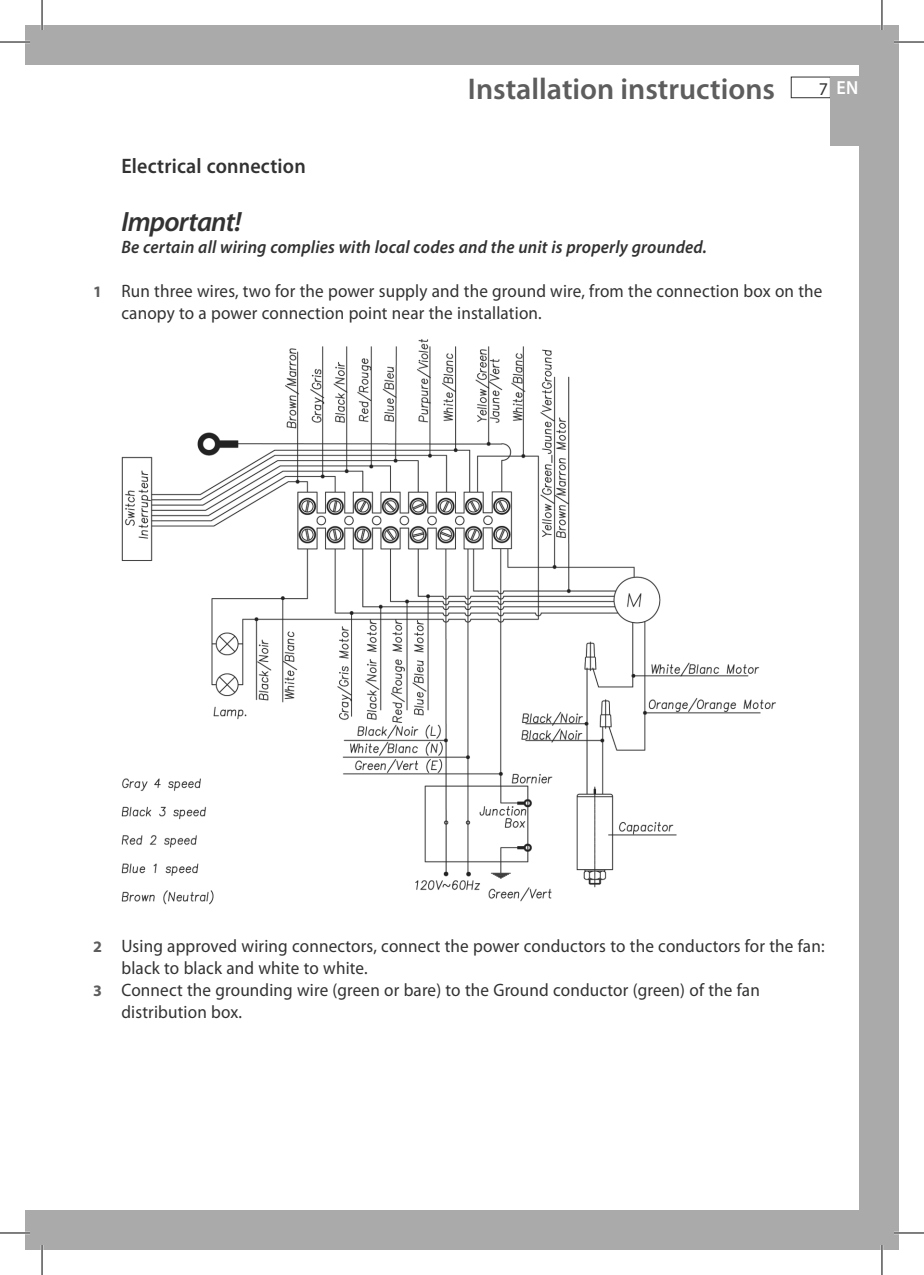
<style>
.page{position:relative;width:924px;height:1275px;background:#fff}
.page>*{position:absolute;margin:0;border:0;box-sizing:border-box;transform-origin:0 0}
.t1{font:600 30px "Myriad Pro";color:#5d5d5d}
.t2{font:italic 600 28px "Myriad Pro";letter-spacing:-.03em;color:#323232}
.t3{font:600 21px "Myriad Pro";letter-spacing:.01em;color:#323232;scale:.95 1}
.t4{font:600 19px "Myriad Pro";color:#fff;scale:.95 1}
.t5{font:18px/22px "Myriad Pro";letter-spacing:.01em;color:#323232;scale:.95 1}
.t6{font:italic 600 18px "Myriad Pro";letter-spacing:.01em;color:#323232;scale:.95 1}
.s1{font-weight:400;font-size:18px;color:#323232}
.s2{font-weight:700;font-size:16px;color:#5d5d5d}
</style>
<div class="page">
<div style="left:790px;top:77px;width:40px;height:21px;border:1px solid #323232"></div>
<div style="left:830px;top:76px;width:68px;height:70px;background:#aaa"></div>
<div style="left:25px;top:25px;width:856px;height:40px;background:#aaa"></div>
<div style="left:25px;top:1210px;width:873px;height:40px;background:#aaa"></div>
<div style="left:858px;top:25px;width:40px;height:1208px;background:#aaa"></div>
<img style="left:121px;top:339px;width:655px;height:566px">
<hr style="left:0;top:41px;width:30px;height:2px;background:#fff">
<hr style="left:893px;top:41px;width:30px;height:2px;background:#fff">
<hr style="left:0;top:1231px;width:30px;height:3px;background:#fff">
<hr style="left:893px;top:1231px;width:30px;height:3px;background:#fff">
<hr style="left:41px;top:0;width:2px;height:30px;background:#fff">
<hr style="left:41px;top:1245px;width:2px;height:30px;background:#fff">
<hr style="left:880px;top:0;width:2px;height:30px;background:#fff">
<hr style="left:880px;top:1245px;width:2px;height:30px;background:#fff">
<hr style="left:0;top:42px;width:30px;height:1px;background:#000">
<hr style="left:893px;top:42px;width:30px;height:1px;background:#000">
<hr style="left:0;top:1232px;width:30px;height:1px;background:#000">
<hr style="left:893px;top:1232px;width:30px;height:1px;background:#000">
<hr style="left:42px;top:0;width:1px;height:30px;background:#000">
<hr style="left:42px;top:1245px;width:1px;height:30px;background:#000">
<hr style="left:881px;top:0;width:1px;height:30px;background:#000">
<hr style="left:881px;top:1245px;width:1px;height:30px;background:#000">
<h1 class="t1" style="left:467px;top:72px;width:308px">Installation instructions</h1>
<p class="t4" style="left:818px;top:77px;width:43px"><span class="s1">7</span> EN</p>
<p class="t3" style="left:121px;top:154px;width:195px">Electrical connection</p>
<h2 class="t2" style="left:121px;top:206px;width:121px">Important!</h2>
<p class="t6" style="left:121px;top:237px;width:617px">Be certain all wiring complies with local codes and the unit is properly grounded.</p>
<p class="t5" style="left:121px;top:280px;width:739px;text-indent:-28px"><span class="s2">1</span> Run three wires, two for the power supply and the ground wire, from the connection box on the canopy to a power connection point near the installation.</p>
<p class="t5" style="left:93px;top:935px;width:771px"><span class="s2">2</span> Using approved wiring connectors, connect the power conductors to the conductors for the fan:</p>
<p class="t5" style="left:121px;top:957px;width:260px">black to black and white to white.</p>
<p class="t5" style="left:93px;top:979px;width:703px"><span class="s2">3</span> Connect the grounding wire (green or bare) to the Ground conductor (green) of the fan</p>
<p class="t5" style="left:121px;top:1001px;width:128px">distribution box.</p>
</div>
